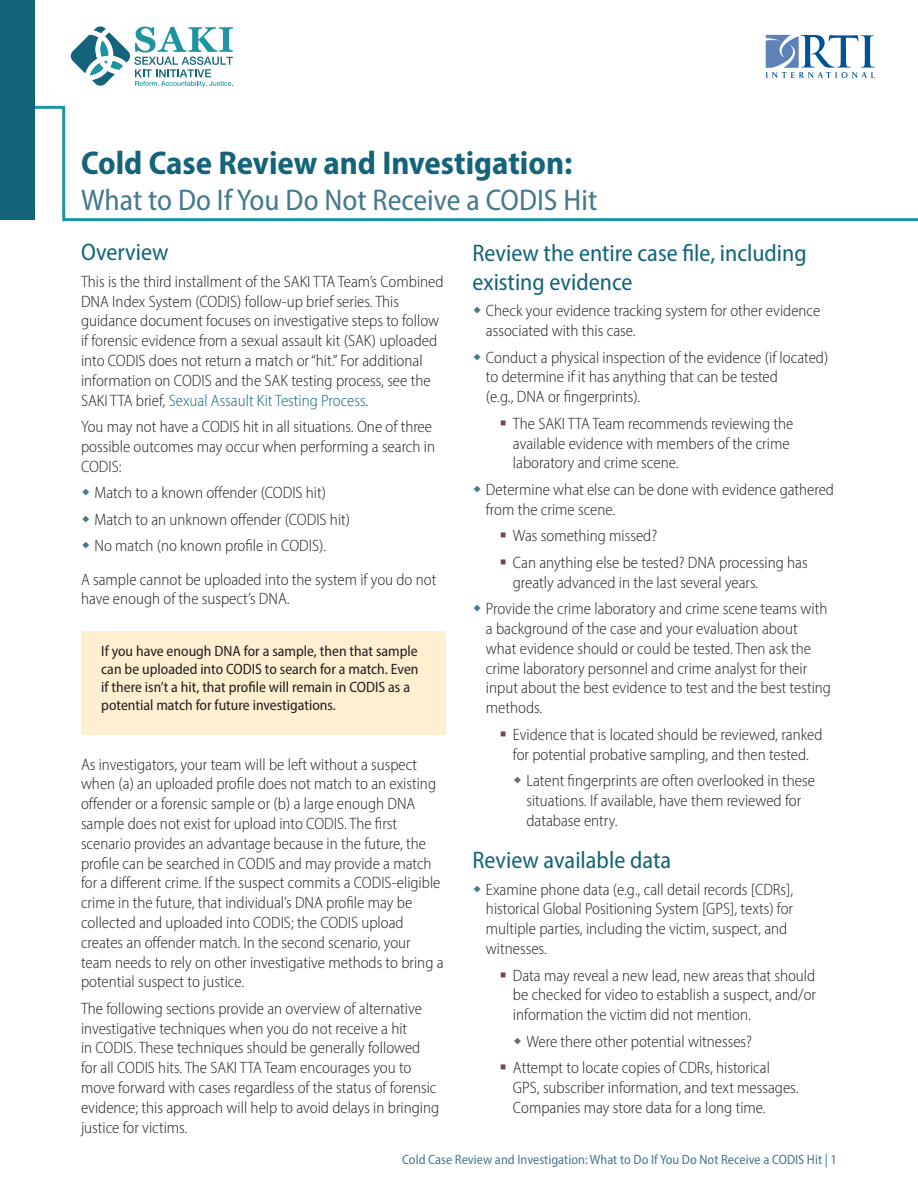
<style>
.page{position:relative;width:918px;height:1188px;background:#fff}
.page>*{position:absolute;margin:0;border:0;box-sizing:border-box;transform-origin:0 0}
.t1{font:700 semi-condensed 33px "Myriad Pro";color:#13647a}
.t2{font:semi-condensed 30px "Myriad Pro";color:#46788d}
.t3{font:semi-condensed 24px/28.8px "Myriad Pro";color:#13647a}
.t4{font:300 semi-condensed 16.5px/19.8px "Myriad Pro";color:#231f20}
.t5{font:semi-condensed 15px/18px "Myriad Pro";color:#231f20}
.t6{font:semi-condensed 13.5px "Myriad Pro";color:#46788d}
.s1{color:#13647a}
</style>
<div class="page">
<svg style="left:766px;top:35px;width:109px;height:43px"></svg>
<svg style="left:71px;top:26px;width:162px;height:61px"></svg>
<svg style="left:35px;top:105px;width:883px;height:117px"></svg>
<div style="left:0;top:0;width:35px;height:220px;background:#13647a"></div>
<div style="left:81px;top:631px;width:365px;height:104px;background:#feefd0"></div>
<h1 class="t1" style="left:81px;top:141px;width:493px">Cold Case Review and Investigation:</h1>
<h2 class="t2" style="left:81px;top:181px;width:518px">What to Do If You Do Not Receive a CODIS Hit</h2>
<h3 class="t3" style="left:472px;top:238px;width:336px">Review the entire case file, including existing evidence</h3>
<p class="t4" style="left:486px;top:301px;width:336px">Check your evidence tracking system for other evidence associated with this case.</p>
<p class="t4" style="left:486px;top:347px;width:344px">Conduct a physical inspection of the evidence (if located) to determine if it has anything that can be tested<br>(e.g., DNA or fingerprints).</p>
<p class="t4" style="left:513px;top:413px;width:282px">The SAKI TTA Team recommends reviewing the available evidence with members of the crime laboratory and crime scene.</p>
<p class="t4" style="left:486px;top:479px;width:350px">Determine what else can be done with evidence gathered from the crime scene.</p>
<p class="t4" style="left:513px;top:526px;width:146px">Was something missed?</p>
<p class="t4" style="left:513px;top:552px;width:296px">Can anything else be tested? DNA processing has greatly advanced in the last several years.</p>
<p class="t4" style="left:486px;top:599px;width:347px">Provide the crime laboratory and crime scene teams with a background of the case and your evaluation about what evidence should or could be tested. Then ask the crime laboratory personnel and crime analyst for their input about the best evidence to test and the best testing methods.</p>
<p class="t4" style="left:513px;top:724px;width:311px">Evidence that is located should be reviewed, ranked for potential probative sampling, and then tested.</p>
<p class="t4" style="left:526px;top:771px;width:290px">Latent fingerprints are often overlooked in these situations. If available, have them reviewed for database entry.</p>
<h3 class="t3" style="left:472px;top:845px;width:200px">Review available data</h3>
<p class="t4" style="left:486px;top:879px;width:309px">Examine phone data (e.g., call detail records [CDRs], historical Global Positioning System [GPS], texts) for multiple parties, including the victim, suspect, and witnesses.</p>
<p class="t4" style="left:513px;top:965px;width:305px;text-align:justify">Data may reveal a new lead, new areas that should be checked for video to establish a suspect, and/or information the victim did not mention.</p>
<p class="t4" style="left:526px;top:1031px;width:227px">Were there other potential witnesses?</p>
<p class="t4" style="left:513px;top:1058px;width:287px">Attempt to locate copies of CDRs, historical<br>GPS, subscriber information, and text messages.<br>Companies may store data for a long time.</p>
<h3 class="t3" style="left:81px;top:237px;width:89px">Overview</h3>
<p class="t4" style="left:81px;top:271px;width:364px">This is the third installment of the SAKI TTA Team’s Combined DNA Index System (CODIS) follow-up brief series. This guidance document focuses on investigative steps to follow if forensic evidence from a sexual assault kit (SAK) uploaded into CODIS does not return a match or “hit.” For additional information on CODIS and the SAK testing process, see the SAKI TTA brief, <span class="s1">Sexual Assault Kit Testing Process</span>.</p>
<p class="t4" style="left:81px;top:417px;width:356px">You may not have a CODIS hit in all situations. One of three possible outcomes may occur when performing a search in<br>CODIS:</p>
<p class="t4" style="left:94px;top:483px;width:233px">Match to a known offender (CODIS hit)</p>
<p class="t4" style="left:94px;top:509px;width:257px">Match to an unknown offender (CODIS hit)</p>
<p class="t4" style="left:94px;top:536px;width:233px">No match (no known profile in CODIS).</p>
<p class="t4" style="left:81px;top:569px;width:357px">A sample cannot be uploaded into the system if you do not have enough of the suspect’s DNA.</p>
<p class="t5" style="left:101px;top:642px;width:319px">If you have enough DNA for a sample, then that sample can be uploaded into CODIS to search for a match. Even if there isn’t a hit, that profile will remain in CODIS as a potential match for future investigations.</p>
<p class="t4" style="left:81px;top:754px;width:364px">As investigators, your team will be left without a suspect when (a) an uploaded profile does not match to an existing offender or a forensic sample or (b) a large enough DNA sample does not exist for upload into CODIS. The first scenario provides an advantage because in the future, the profile can be searched in CODIS and may provide a match for a different crime. If the suspect commits a CODIS-eligible crime in the future, that individual’s DNA profile may be collected and uploaded into CODIS; the CODIS upload creates an offender match. In the second scenario, your team needs to rely on other investigative methods to bring a potential suspect to justice.</p>
<p class="t4" style="left:81px;top:998px;width:360px">The following sections provide an overview of alternative investigative techniques when you do not receive a hit<br>in CODIS. These techniques should be generally followed for all CODIS hits. The SAKI TTA Team encourages you to move forward with cases regardless of the status of forensic evidence; this approach will help to avoid delays in bringing justice for victims.</p>
<p class="t6" style="left:402px;top:1152px;width:436px">Cold Case Review and Investigation: What to Do If You Do Not Receive a CODIS Hit | 1</p>
</div>
